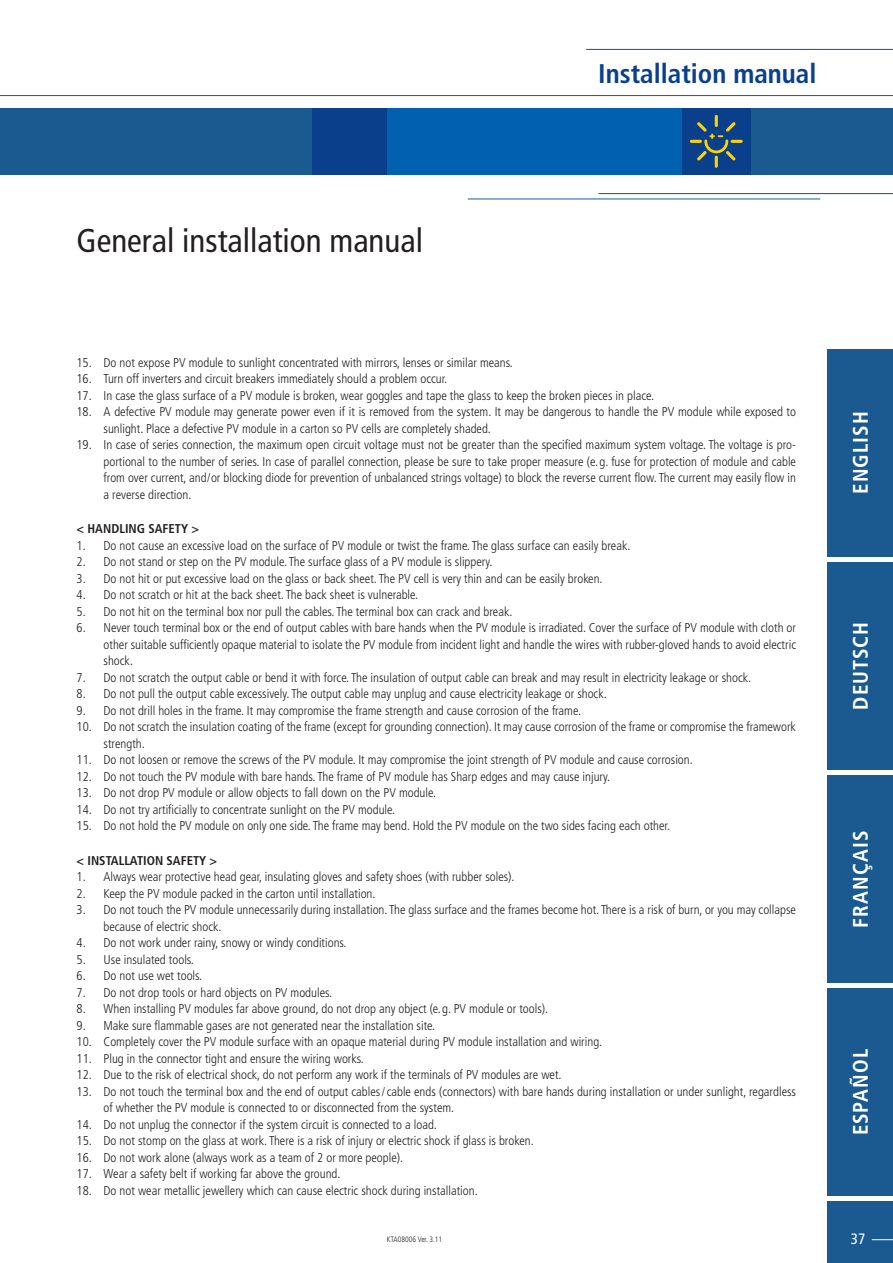
<style>
.page{position:relative;width:893px;height:1263px;background:#fff}
.page>*{position:absolute;margin:0;border:0;box-sizing:border-box;transform-origin:0 0}
.t1{font:condensed 33px "Frutiger";color:#231f20}
.t2{font:700 condensed 27px "Frutiger";color:#0a3f8c}
.t3{font:700 condensed 21px "Frutiger";letter-spacing:.05em;color:#fff}
.t4{font:condensed 15px "Frutiger";color:#fff}
.t5{font:300 condensed 12.75px/16.5px "Frutiger";color:#231f20}
.t6{font:700 condensed 12.75px "Frutiger";color:#231f20}
.t7{font:300 condensed 7.8px "Frutiger";color:#231f20}
</style>
<div class="page">
<div style="left:0;top:108px;width:389px;height:67px;background:#0a3f8c"></div>
<div style="left:387px;top:108px;width:329px;height:67px;background:#0161b0"></div>
<div style="left:740px;top:108px;width:153px;height:67px;background:#1b5a90"></div>
<div style="left:0;top:108px;width:311px;height:67px;background:#1b5a90"></div>
<hr style="left:0;top:95px;width:893px;height:1px;background:#1b5a90">
<div style="left:682px;top:108px;width:68px;height:67px;background:#0a3f8c"></div>
<svg style="left:690px;top:115px;width:53px;height:53px"></svg>
<hr style="left:586px;top:49px;width:307px;height:1px;background:#1b5a90">
<hr style="left:468px;top:199px;width:352px;height:1px;background:#1b5a90">
<hr style="left:598px;top:193px;width:295px;height:1px;background:#1b5a90">
<div style="left:827px;top:1201px;width:66px;height:62px;background:#1b5a90"></div>
<svg style="left:872px;top:1239px;width:21px;height:1px"></svg>
<div style="left:827px;top:349px;width:66px;height:207px;background:#1b5a90"></div>
<div style="left:827px;top:562px;width:66px;height:208px;background:#1b5a90"></div>
<div style="left:827px;top:775px;width:66px;height:208px;background:#1b5a90"></div>
<div style="left:827px;top:988px;width:66px;height:208px;background:#1b5a90"></div>
<h2 class="t2" style="left:598px;top:58px;width:220px">Installation manual</h2>
<h1 class="t1" style="left:77px;top:222px;width:348px">General installation manual</h1>
<p class="t5" style="left:77px;top:354px;width:438px">15. Do not expose PV module to sunlight concentrated with mirrors, lenses or similar means.</p>
<p class="t5" style="left:77px;top:371px;width:372px">16. Turn off inverters and circuit breakers immediately should a problem occur.</p>
<p class="t5" style="left:77px;top:387px;width:579px">17. In case the glass surface of a PV module is broken, wear goggles and tape the glass to keep the broken pieces in place.</p>
<p class="t5" style="left:104px;top:404px;width:694px;text-indent:-27px">18. A defective PV module may generate power even if it is removed from the system. It may be dangerous to handle the PV module while exposed to sunlight. Place a defective PV module in a carton so PV cells are completely shaded.</p>
<p class="t5" style="left:104px;top:437px;width:694px;text-align:justify;text-indent:-27px">19. In case of series connection, the maximum open circuit voltage must not be greater than the specified maximum system voltage. The voltage is pro&shy;portional to the number of series. In case of parallel connection, please be sure to take proper measure (e.g. fuse for protection of module and cable from over current, and/or blocking diode for prevention of unbalanced strings voltage) to block the reverse current flow. The current may easily flow in a reverse direction.</p>
<p class="t6" style="left:77px;top:521px;width:20px">&lt; HAN</p>
<p class="t6" style="left:111px;top:521px;width:16px">DLING</p>
<p class="t6" style="left:148px;top:521px;width:52px">SAFETY &gt;</p>
<p class="t5" style="left:77px;top:537px;width:555px">1. Do not cause an excessive load on the surface of PV module or twist the frame. The glass surface can easily break.</p>
<p class="t5" style="left:77px;top:554px;width:418px">2. Do not stand or step on the PV module. The surface glass of a PV module is slippery.</p>
<p class="t5" style="left:77px;top:570px;width:528px">3. Do not hit or put excessive load on the glass or back sheet. The PV cell is very thin and can be easily broken.</p>
<p class="t5" style="left:77px;top:587px;width:343px">4. Do not scratch or hit at the back sheet. The back sheet is vulnerable.</p>
<p class="t5" style="left:77px;top:603px;width:437px">5. Do not hit on the terminal box nor pull the cables. The terminal box can crack and break.</p>
<p class="t5" style="left:104px;top:620px;width:694px;text-align:justify;text-indent:-27px">6. Never touch terminal box or the end of output cables with bare hands when the PV module is irradiated. Cover the surface of PV module with cloth or other suitable sufficiently opaque material to isolate the PV module from incident light and handle the wires with rubber-gloved hands to avoid electric shock.</p>
<p class="t5" style="left:77px;top:669px;width:676px">7. Do not scratch the output cable or bend it with force. The insulation of output cable can break and may result in electricity leakage or shock.</p>
<p class="t5" style="left:77px;top:686px;width:532px">8. Do not pull the output cable excessively. The output cable may unplug and cause electricity leakage or shock.</p>
<p class="t5" style="left:77px;top:702px;width:506px">9. Do not drill holes in the frame. It may compromise the frame strength and cause corrosion of the frame.</p>
<p class="t5" style="left:104px;top:719px;width:694px;text-indent:-27px">10. Do not scratch the insulation coating of the frame (except for grounding connection). It may cause corrosion of the frame or compromise the framework strength.</p>
<p class="t5" style="left:77px;top:752px;width:618px">11. Do not loosen or remove the screws of the PV module. It may compromise the joint strength of PV module and cause corrosion.</p>
<p class="t5" style="left:77px;top:768px;width:535px">12. Do not touch the PV module with bare hands. The frame of PV module has Sharp edges and may cause injury.</p>
<p class="t5" style="left:77px;top:785px;width:361px">13. Do not drop PV module or allow objects to fall down on the PV module.</p>
<p class="t5" style="left:77px;top:801px;width:320px">14. Do not try artificially to concentrate sunlight on the PV module.</p>
<p class="t5" style="left:77px;top:818px;width:595px">15. Do not hold the PV module on only one side. The frame may bend. Hold the PV module on the two sides facing each other.</p>
<p class="t6" style="left:77px;top:852px;width:43px">&lt; IN STALLA</p>
<p class="t6" style="left:137px;top:852px;width:14px">TION</p>
<p class="t6" style="left:167px;top:852px;width:52px">SAFETY &gt;</p>
<p class="t5" style="left:77px;top:869px;width:440px">1. Always wear protective head gear, insulating gloves and safety shoes (with rubber soles).</p>
<p class="t5" style="left:77px;top:885px;width:301px">2. Keep the PV module packed in the carton until installation.</p>
<p class="t5" style="left:104px;top:901px;width:694px;text-indent:-27px">3. Do not touch the PV module unnecessarily during installation. The glass surface and the frames become hot. There is a risk of burn, or you may collapse because of electric shock.</p>
<p class="t5" style="left:77px;top:934px;width:272px">4. Do not work under rainy, snowy or windy conditions.</p>
<p class="t5" style="left:77px;top:951px;width:119px">5. Use insulated tools.</p>
<p class="t5" style="left:77px;top:967px;width:127px">6. Do not use wet tools.</p>
<p class="t5" style="left:77px;top:984px;width:257px">7. Do not drop tools or hard objects on PV modules.</p>
<p class="t5" style="left:77px;top:1000px;width:473px">8. When installing PV modules far above ground, do not drop any object (e.g. PV module or tools).</p>
<p class="t5" style="left:77px;top:1017px;width:360px">9. Make sure flammable gases are not generated near the installation site.</p>
<p class="t5" style="left:77px;top:1033px;width:527px">10. Completely cover the PV module surface with an opaque material during PV module installation and wiring.</p>
<p class="t5" style="left:77px;top:1050px;width:289px">11. Plug in the connector tight and ensure the wiring works.</p>
<p class="t5" style="left:77px;top:1066px;width:487px">12. Due to the risk of electrical shock, do not perform any work if the terminals of PV modules are wet.</p>
<p class="t5" style="left:104px;top:1083px;width:694px;text-indent:-27px">13. Do not touch the terminal box and the end of output cables/cable ends (connectors) with bare hands during installation or under sunlight, regardless of whether the PV module is connected to or disconnected from the system.</p>
<p class="t5" style="left:77px;top:1116px;width:362px">14. Do not unplug the connector if the system circuit is connected to a load.</p>
<p class="t5" style="left:77px;top:1132px;width:459px">15. Do not stomp on the glass at work. There is a risk of injury or electric shock if glass is broken.</p>
<p class="t5" style="left:77px;top:1149px;width:328px">16. Do not work alone (always work as a team of 2 or more people).</p>
<p class="t5" style="left:77px;top:1165px;width:266px">17. Wear a safety belt if working far above the ground.</p>
<p class="t5" style="left:77px;top:1182px;width:403px">18. Do not wear metallic jewellery which can cause electric shock during installation.</p>
<p class="t7" style="left:387px;top:1235px;width:57px">KTA08006 Ver. 3.11</p>
<h3 class="t3" style="left:848px;top:494px;width:84px;rotate:-90deg">English</h3>
<h3 class="t3" style="left:848px;top:710px;width:86px;rotate:-90deg">DEUTSCH</h3>
<h3 class="t3" style="left:848px;top:927px;width:97px;rotate:-90deg">français</h3>
<h3 class="t3" style="left:848px;top:1135px;width:88px;rotate:-90deg">español</h3>
<p class="t4" style="left:851px;top:1230px;width:16px">37</p>
</div>
